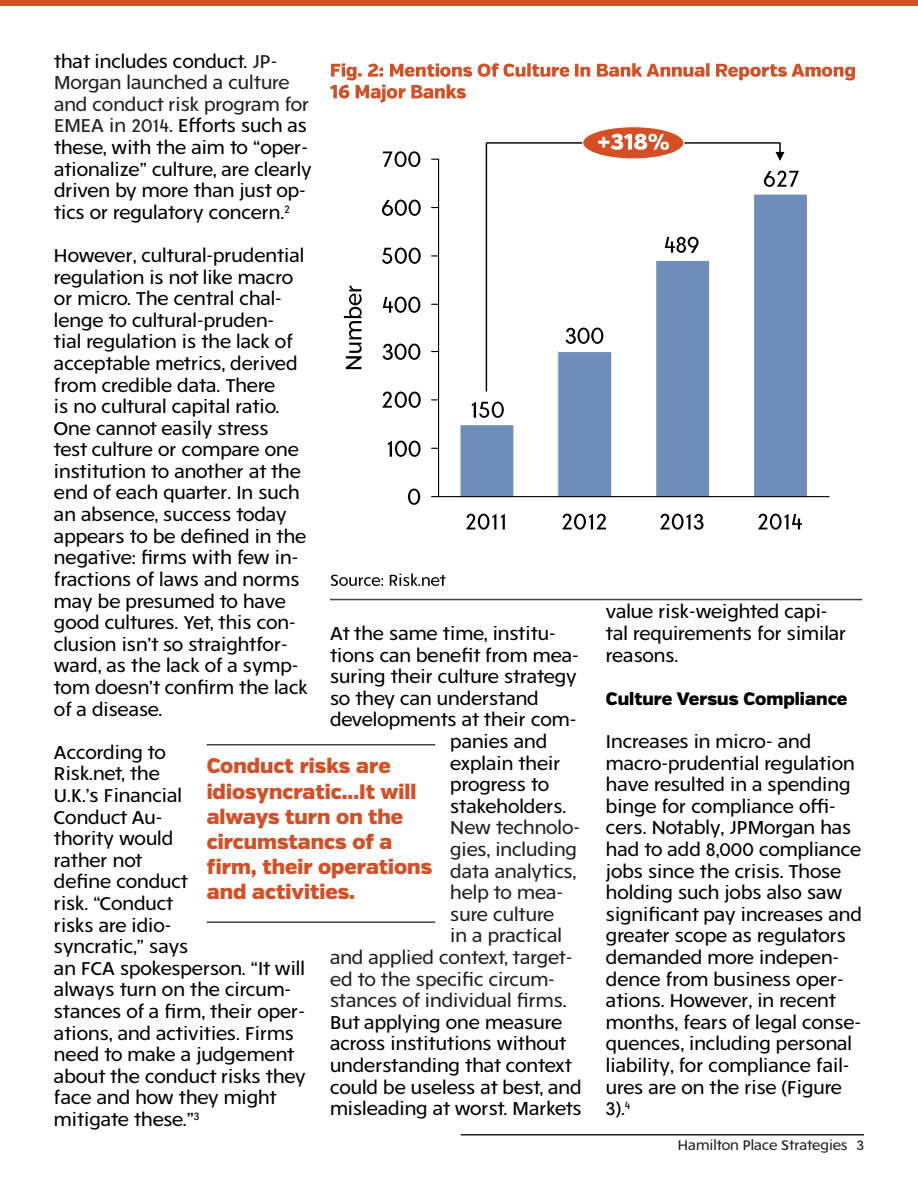
<style>
.page{position:relative;width:918px;height:1188px;background:#fff}
.page>*{position:absolute;margin:0;border:0;box-sizing:border-box;transform-origin:0 0}
.t1{font:900 21px/25.2px "Verb";color:#d54e24}
.t2{font:18px/21.6px "FR Hopper 430";color:#000}
.t3{font:18px "FR Hopper 430";color:#231f20}
.t4{font:900 18px "Verb";color:#000}
.t5{font:18px "FR Hopper 430";letter-spacing:-.02em;color:#000}
.t6{font:13.5px "FR Hopper 430";color:#231f20}
.s1{color:#231f20}
.s2{color:#000}
</style>
<div class="page">
<hr style="left:207px;top:744px;width:228px;height:1px;background:#434343">
<hr style="left:207px;top:921px;width:228px;height:2px;background:#434343">
<div style="left:0;top:0;width:918px;height:6px;background:#d54e24"></div>
<hr style="left:330px;top:599px;width:532px;height:1px;background:#434343">
<hr style="left:461px;top:1134px;width:403px;height:2px;background:#231f20">
<img style="left:331px;top:63px;width:524px;height:18px">
<img style="left:330px;top:84px;width:136px;height:19px">
<img style="left:330px;top:573px;width:116px;height:13px">
<div style="left:460px;top:425px;width:54px;height:72px;background:#6f8db9"></div>
<div style="left:459px;top:424px;width:55px;height:73px;border:1px solid #fff"></div>
<div style="left:558px;top:352px;width:54px;height:145px;background:#6f8db9"></div>
<div style="left:557px;top:351px;width:55px;height:146px;border:1px solid #fff"></div>
<div style="left:656px;top:260px;width:54px;height:237px;background:#6f8db9"></div>
<div style="left:655px;top:260px;width:55px;height:237px;border:1px solid #fff"></div>
<div style="left:754px;top:194px;width:54px;height:303px;background:#6f8db9"></div>
<div style="left:753px;top:193px;width:55px;height:304px;border:1px solid #fff"></div>
<hr style="left:438px;top:159px;width:1px;height:337px;background:#000">
<hr style="left:439px;top:496px;width:390px;height:1px;background:#000">
<img style="left:763px;top:170px;width:36px;height:17px">
<img style="left:565px;top:327px;width:39px;height:17px">
<img style="left:471px;top:401px;width:33px;height:17px">
<img style="left:664px;top:236px;width:35px;height:17px">
<img style="left:408px;top:488px;width:27px;height:17px">
<img style="left:387px;top:440px;width:46px;height:17px">
<img style="left:382px;top:391px;width:52px;height:17px">
<img style="left:383px;top:343px;width:51px;height:17px">
<img style="left:383px;top:296px;width:51px;height:17px">
<img style="left:382px;top:247px;width:52px;height:17px">
<img style="left:382px;top:199px;width:52px;height:17px">
<img style="left:383px;top:151px;width:51px;height:16px">
<hr style="left:486px;top:142px;width:294px;height:2px;background:#000">
<svg style="left:776px;top:143px;width:8px;height:18px"></svg>
<hr style="left:486px;top:143px;width:1px;height:249px;background:#000">
<img style="left:343px;top:285px;width:19px;height:85px">
<img style="left:758px;top:513px;width:44px;height:17px">
<img style="left:562px;top:513px;width:44px;height:17px">
<img style="left:466px;top:513px;width:39px;height:17px">
<svg style="left:583px;top:127px;width:101px;height:32px"></svg>
<div style="left:582px;top:126px;width:102px;height:33px;border:1px solid #fff;border-radius:50%"></div>
<img style="left:598px;top:129px;width:85px;height:25px">
<img style="left:660px;top:513px;width:44px;height:17px">
<p class="t2" style="left:54px;top:49px;width:259px">that includes conduct. <span class="s1">JP-<br>Morgan launched a culture and conduct risk program for<br>EMEA in 2014.</span> Efforts such as these, with the aim to “oper&shy;ationalize” culture, are clearly driven by more than just op&shy;tics or regulatory concern.<sup>2</sup></p>
<p class="t2" style="left:54px;top:244px;width:255px">However, cultural-prudential regulation is not like macro or micro. The central chal&shy;lenge to cultural-pruden-<br>tial regulation is the lack of acceptable metrics, derived from credible data. There<br>is no cultural capital ratio.<br>One cannot easily stress<br>test culture or compare one institution to another at the end of each quarter. In such an absence, success today appears to be defined in the negative: firms with few in&shy;fractions of laws and norms may be presumed to have good cultures. Yet, this con&shy;clusion isn’t so straightfor&shy;ward, as the lack of a symp&shy;tom doesn’t confirm the lack of a disease.</p>
<p class="t2" style="left:54px;top:741px;width:253px">According to<br>Risk.net, the<br>U.K.’s Financial<br>Conduct Au-<br>thority would<br>rather not<br>define conduct<br>risk. “Conduct<br>risks are idio-<br>syncratic,” says<br>an FCA spokesperson. “It will always turn on the circum&shy;stances of a firm, their oper&shy;ations, and activities. Firms need to make a judgement about the conduct risks they face and how they might mitigate these.”<sup>3</sup></p>
<p class="t2" style="left:330px;top:622px;width:227px">At the same time, institu-</p>
<p class="t2" style="left:330px;top:643px;width:250px">tions can benefit from mea-</p>
<p class="t2" style="left:330px;top:665px;width:248px">suring their culture strategy</p>
<p class="t2" style="left:330px;top:687px;width:210px">so they can understand</p>
<p class="t2" style="left:330px;top:708px;width:248px">developments at their com-</p>
<p class="t2" style="left:450px;top:730px;width:98px">panies and</p>
<p class="t2" style="left:450px;top:751px;width:112px">explain their</p>
<p class="t5" style="left:450px;top:773px;width:100px">progress to</p>
<p class="t2" style="left:450px;top:795px;width:118px">stakeholders.</p>
<p class="t3" style="left:450px;top:816px;width:131px">New technolo-</p>
<p class="t3" style="left:450px;top:838px;width:128px">gies, including</p>
<p class="t3" style="left:450px;top:859px;width:127px">data analytics,</p>
<p class="t3" style="left:450px;top:881px;width:114px">help to mea-</p>
<p class="t3" style="left:450px;top:902px;width:106px">sure culture</p>
<p class="t3" style="left:450px;top:924px;width:113px">in a practical</p>
<p class="t3" style="left:330px;top:946px;width:244px">and applied context, target-</p>
<p class="t3" style="left:330px;top:967px;width:226px">ed to the specific circum-</p>
<p class="t3" style="left:330px;top:989px;width:238px">stances of individual firms<span class="s2">.</span></p>
<p class="t2" style="left:330px;top:1011px;width:234px">But applying one measure</p>
<p class="t2" style="left:330px;top:1032px;width:238px">across institutions without</p>
<p class="t2" style="left:330px;top:1054px;width:243px">understanding that context</p>
<p class="t2" style="left:330px;top:1075px;width:253px">could be useless at best, and</p>
<p class="t2" style="left:330px;top:1097px;width:253px">misleading at worst. Markets</p>
<p class="t1" style="left:207px;top:754px;width:227px">Conduct risks are idiosyncratic...It will always turn on the circumstancs of a firm, their operations and activities.</p>
<p class="t2" style="left:606px;top:600px;width:242px">value risk-weighted capi&shy;tal requirements for similar reasons.</p>
<p class="t4" style="left:606px;top:687px;width:243px">Culture Versus Compliance</p>
<p class="t2" style="left:606px;top:730px;width:257px">Increases in micro- and macro-prudential regulation have resulted in a spending binge for compliance offi&shy;cers. Notably, JPMorgan has had to add 8,000 compliance jobs since the crisis. Those holding such jobs also saw significant pay increases and greater scope as regulators demanded more indepen&shy;dence from business oper&shy;ations. However, in recent months, fears of legal conse&shy;quences, including personal liability, for compliance fail&shy;ures are on the rise (Figure<br>3).<sup>4</sup></p>
<p class="t6" style="left:678px;top:1136px;width:188px">Hamilton Place Strategies 3</p>
</div>
